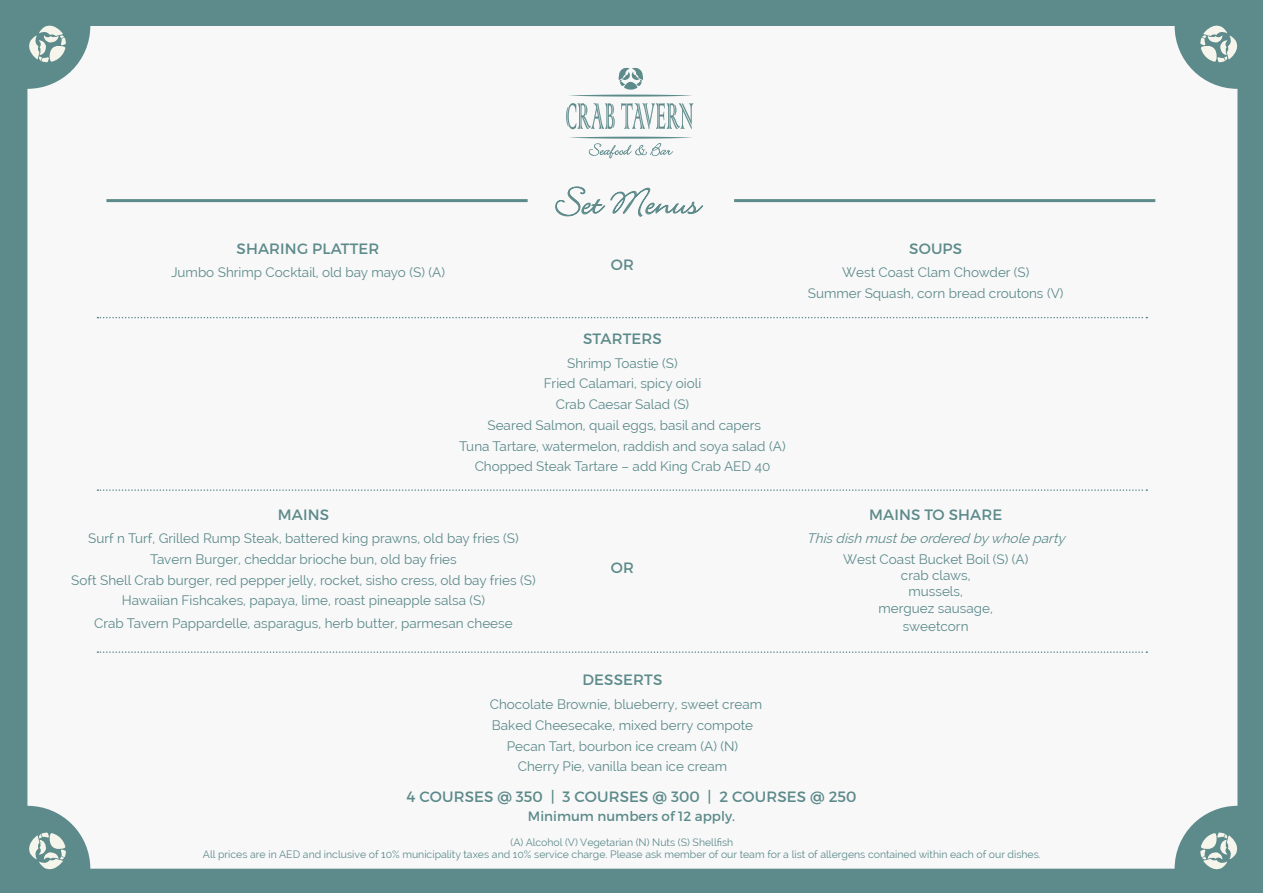
<style>
.page{position:relative;width:1263px;height:893px;background:#5d8a8a}
.page>*{position:absolute;margin:0;border:0;box-sizing:border-box;transform-origin:0 0}
.t1{font:43.2px "Bickley Script Let Plain";color:#5d8a8a}
.t2{font:15px "Montserrat";letter-spacing:.01em;color:#5d8a8a}
.t3{font:13.5px/20.7px "Raleway";color:#5d8a8a;text-align:center}
.t4{font:italic 13.5px "Raleway";color:#5d8a8a}
.t5{font:13.5px "Montserrat";color:#5d8a8a}
.t6{font:10.5px/12.6px "Raleway";color:#5d8a8a;text-align:center}
</style>
<div class="page">
<div style="left:27px;top:26px;width:1210px;height:843px;background:#f8f8f9;border-radius:63px"></div>
<svg style="left:1187px;top:25px;width:51px;height:50px"></svg>
<svg style="left:1187px;top:820px;width:51px;height:50px"></svg>
<svg style="left:29px;top:25px;width:50px;height:50px"></svg>
<svg style="left:29px;top:820px;width:50px;height:50px"></svg>
<svg style="left:566px;top:103px;width:49px;height:26px"></svg>
<svg style="left:621px;top:103px;width:72px;height:26px"></svg>
<svg style="left:569px;top:137px;width:123px;height:21px"></svg>
<svg style="left:569px;top:68px;width:123px;height:29px"></svg>
<hr style="left:734px;top:199px;width:421px;height:3px;background:#5d8a8a">
<hr style="left:106px;top:199px;width:422px;height:3px;background:#5d8a8a">
<svg style="left:555px;top:186px;width:148px;height:31px"></svg>
<svg style="left:97px;top:317px;width:1050px;height:1px"></svg>
<svg style="left:97px;top:489px;width:1050px;height:2px"></svg>
<svg style="left:97px;top:651px;width:1050px;height:2px"></svg>
<p class="t2" style="left:237px;top:239px;width:144px">SHARING PLATTER</p>
<p class="t3" style="left:171px;top:262px;width:275px">Jumbo Shrimp Cocktail, old bay mayo (S) (A)</p>
<h1 class="t1" style="left:554px;top:183px;width:147px">Set Menus</h1>
<p class="t2" style="left:611px;top:256px;width:25px">OR</p>
<p class="t2" style="left:583px;top:329px;width:80px">STARTERS</p>
<p class="t3" style="left:459px;top:353px;width:328px">Shrimp Toastie (S)<br>Fried Calamari, spicy oioli<br>Crab Caesar Salad (S)<br>Seared Salmon, quail eggs, basil and capers<br>Tuna Tartare, watermelon, raddish and soya salad (A)<br>Chopped Steak Tartare – add King Crab AED 40</p>
<p class="t2" style="left:278px;top:505px;width:53px">MAINS</p>
<p class="t3" style="left:71px;top:528px;width:466px">Surf n Turf, Grilled Rump Steak, battered king prawns, old bay fries (S)<br>Tavern Burger, cheddar brioche bun, old bay fries<br>Soft Shell Crab burger, red pepper jelly, rocket, sisho cress, old bay fries (S)<br>Hawaiian Fishcakes, papaya, lime, roast pineapple salsa (S)</p>
<p class="t3" style="left:94px;top:613px;width:420px">Crab Tavern Pappardelle, asparagus, herb butter, parmesan cheese</p>
<p class="t2" style="left:611px;top:558px;width:25px">OR</p>
<p class="t2" style="left:582px;top:670px;width:81px">DESSERTS</p>
<p class="t3" style="left:490px;top:694px;width:274px">Chocolate Brownie, blueberry, sweet cream Baked Cheesecake, mixed berry compote Pecan Tart, bourbon ice cream (A) (N)<br>Cherry Pie, vanilla bean ice cream</p>
<p class="t2" style="left:909px;top:239px;width:54px">SOUPS</p>
<p class="t3" style="left:808px;top:262px;width:257px">West Coast Clam Chowder (S)<br>Summer Squash, corn bread croutons (V)</p>
<p class="t2" style="left:869px;top:505px;width:135px">MAINS TO SHARE</p>
<p class="t4" style="left:807px;top:531px;width:264px">Thisdish mustbe ordered bywhole party</p>
<p class="t3" style="left:843px;top:551px;width:187px;line-height:16.2px">West Coast Bucket Boil (S) (A) crab claws,<br>mussels,<br>merguez sausage,</p>
<p class="t3" style="left:903px;top:615px;width:67px">sweetcorn</p>
<p class="t2" style="left:406px;top:787px;width:452px">4 COURSES @ 350 | 3 COURSES @ 300 | 2 COURSES @ 250</p>
<p class="t5" style="left:528px;top:808px;width:209px">Minimum numbers of 12 apply.</p>
<p class="t6" style="left:203px;top:836px;width:839px">(A) Alcohol (V) Vegetarian (N) Nuts (S) Shellfish<br>All prices are in AED and inclusive of 10% municipality taxes and 10% service charge. Please ask member of our team for a list of allergens contained within each of our dishes.</p>
</div>
